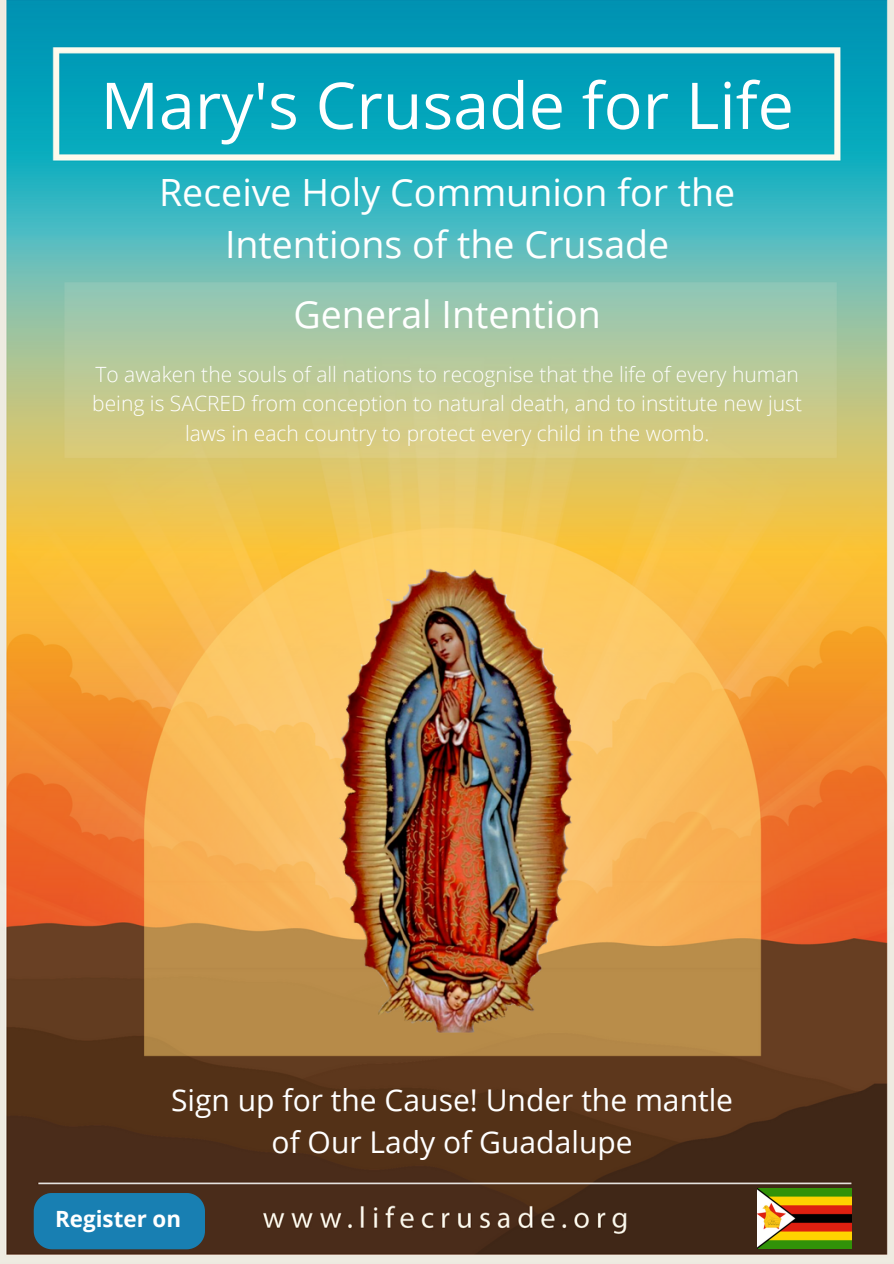
<style>
.page{position:relative;width:894px;height:1264px;background:#fff}
.page>*{position:absolute;margin:0;border:0;box-sizing:border-box;transform-origin:0 0}
.t1{font:64.5px "Open Sans";color:#fff}
.t2{font:37.5px/51.8px "Open Sans";color:#fff;text-align:center}
.t3{font:30px/41.7px "Open Sans";color:#fff;text-align:center}
.t4{font:700 22.35px "Open Sans";color:#fff}
.t5{font:300 21px/29.2px "Open Sans";color:#fff;text-align:center}
</style>
<div class="page">
<img style="left:0;top:0;width:893px;height:1263px">
<img style="left:305px;top:566px;width:294px;height:483px">
<div style="left:34px;top:1192px;width:171px;height:57px;background:#187fb2"></div>
<img style="left:757px;top:1188px;width:94px;height:59px">
<h1 class="t1" style="left:100px;top:60px;width:694px">Mary's Crusade for Life</h1>
<h2 class="t2" style="left:159px;top:165px;width:577px">Receive Holy Communion for the<br>Intentions of the Crusade</h2>
<h2 class="t2" style="left:293px;top:287px;width:309px">General Intention</h2>
<p class="t5" style="left:92px;top:359px;width:711px">To awaken the souls of all nations to recognise that the life of every human being is SACRED from conception to natural death, and to institute new just laws in each country to protect every child in the womb.</p>
<h3 class="t3" style="left:171px;top:1078px;width:563px">Sign up for the Cause! Under the mantle of Our Lady of Guadalupe</h3>
<p class="t4" style="left:55px;top:1202px;width:127px">Register on</p>
</div>
